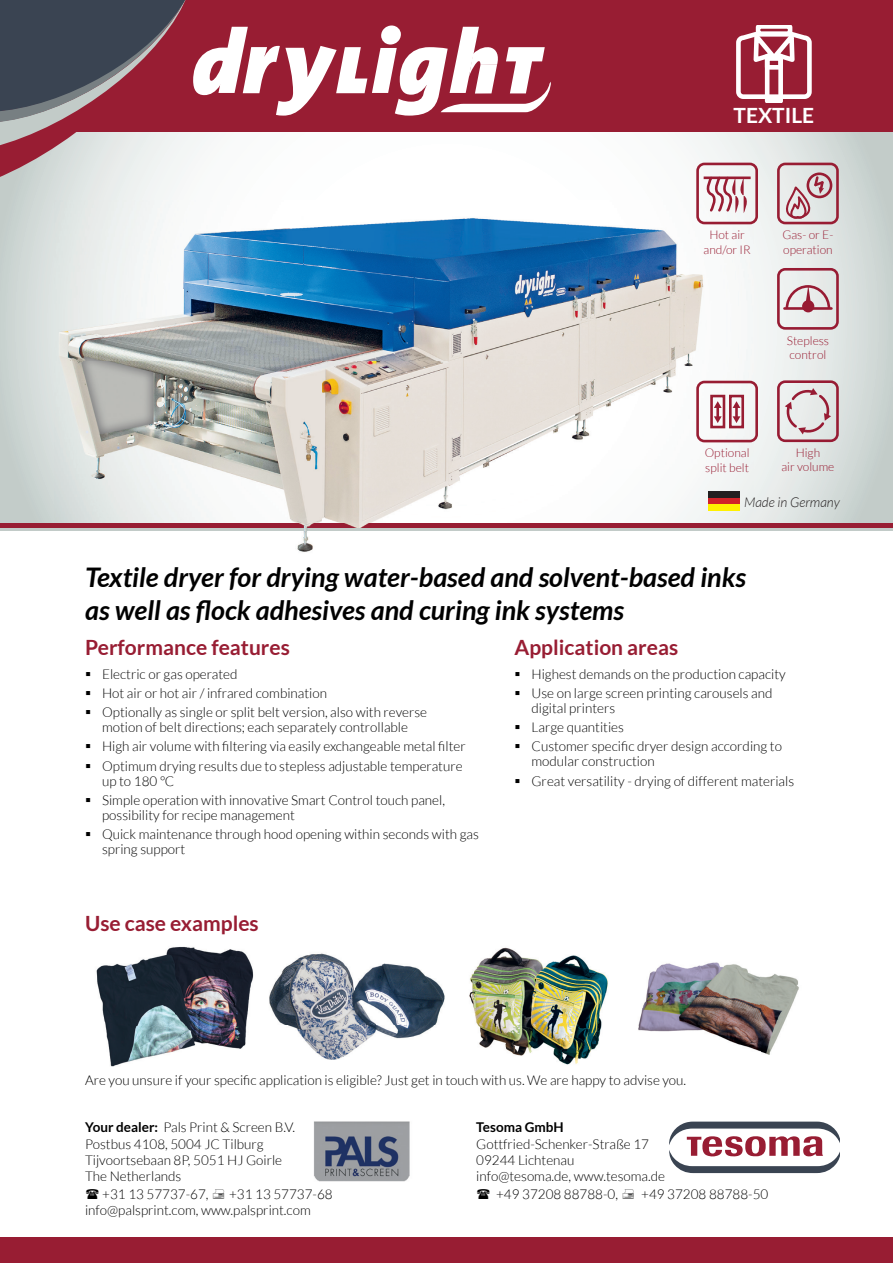
<style>
.page{position:relative;width:893px;height:1263px;background:#fff}
.page>*{position:absolute;margin:0;border:0;box-sizing:border-box;transform-origin:0 0}
.t1{font:italic 700 27px/32.4px "Lato";color:#000}
.t2{font:700 21px "Lato";color:#981d33}
.t3{font:700 21px "Lato";color:#fff}
.t4{font:300 13.5px/15px "Lato";color:#000}
.t5{font:italic 300 13.5px "Lato";color:#231f20}
.t6{font:700 13.5px "Lato";color:#000}
.t7{font:300 12px/14.4px "Lato";color:#981d33}
.s1{font-weight:700}
</style>
<div class="page">
<div style="left:0;top:1237px;width:893px;height:26px;background:#981d33"></div>
<svg style="left:0;top:132px;width:893px;height:391px"></svg>
<svg style="left:0;top:527px;width:893px;height:3px"></svg>
<hr style="left:0;top:523px;width:893px;height:4px;background:#981d33">
<div style="left:0;top:0;width:893px;height:132px;background:#981d33"></div>
<img style="left:54px;top:200px;width:699px;height:352px">
<div style="left:696px;top:163px;width:62px;height:61px;border:3px solid #981d33;border-radius:7px"></div>
<svg style="left:700px;top:175px;width:51px;height:38px"></svg>
<hr style="left:704px;top:176px;width:47px;height:3px;background:#981d33">
<div style="left:777px;top:380px;width:62px;height:62px;border:3px solid #971b33;border-radius:7px"></div>
<svg style="left:785px;top:388px;width:46px;height:46px;background:#dac9cc"></svg>
<div style="left:777px;top:268px;width:62px;height:62px;border:3px solid #971b33;border-radius:7px"></div>
<svg style="left:784px;top:284px;width:48px;height:28px"></svg>
<div style="left:777px;top:163px;width:62px;height:61px;border:3px solid #981d33;border-radius:7px"></div>
<div style="left:807px;top:172px;width:25px;height:26px;border:3px solid #981d33;border-radius:50%"></div>
<svg style="left:784px;top:174px;width:42px;height:46px;background:#d1b8bc"></svg>
<div style="left:708px;top:492px;width:31px;height:6px;background:#231f20"></div>
<div style="left:708px;top:498px;width:31px;height:7px;background:#d1232a"></div>
<div style="left:708px;top:504px;width:31px;height:7px;background:#fff101"></div>
<div style="left:736px;top:35px;width:76px;height:64px;border:5px solid #fff;border-radius:5px"></div>
<svg style="left:751px;top:25px;width:46px;height:77px"></svg>
<div style="left:696px;top:381px;width:62px;height:61px;border:3px solid #981d33;border-radius:7px"></div>
<svg style="left:714px;top:401px;width:7px;height:22px"></svg>
<div style="left:710px;top:395px;width:15px;height:33px;border:3px solid #981d33"></div>
<div style="left:729px;top:395px;width:15px;height:33px;border:3px solid #981d33"></div>
<svg style="left:733px;top:401px;width:7px;height:22px"></svg>
<svg style="left:0;top:0;width:551px;height:181px"></svg>
<img style="left:96px;top:946px;width:158px;height:121px">
<img style="left:269px;top:953px;width:176px;height:107px">
<img style="left:469px;top:947px;width:139px;height:118px">
<img style="left:638px;top:962px;width:161px;height:93px">
<svg style="left:670px;top:1121px;width:170px;height:52px"></svg>
<img style="left:314px;top:1121px;width:96px;height:61px">
<h2 class="t3" style="left:733px;top:104px;width:82px">TEXTILE</h2>
<p class="t7" style="left:703px;top:228px;width:49px;text-align:center">Hot air and/or IR</p>
<p class="t7" style="left:782px;top:228px;width:52px">Gas- or E&shy;operation</p>
<p class="t7" style="left:787px;top:333px;width:44px">Stepless control</p>
<p class="t7" style="left:705px;top:446px;width:46px">Optional split belt</p>
<p class="t7" style="left:781px;top:446px;width:55px;text-align:center">High<br>air volume</p>
<p class="t5" style="left:744px;top:495px;width:97px">Made in Germany</p>
<h1 class="t1" style="left:85px;top:562px;width:663px">Textile dryer for drying water-based and solvent-based inks as well as flock adhesives and curing ink systems</h1>
<h2 class="t2" style="left:85px;top:635px;width:206px">Performance features</h2>
<h2 class="t2" style="left:514px;top:635px;width:165px">Application areas</h2>
<p class="t4" style="left:85px;top:666px;width:154px">▪ Electric or gas operated</p>
<p class="t4" style="left:85px;top:685px;width:244px">▪ Hot air or hot air / infrared combination</p>
<p class="t4" style="left:85px;top:705px;width:344px;text-align:center">▪ Optionally as single or split belt version, also with reverse motion of belt directions; each separately controllable</p>
<p class="t4" style="left:85px;top:739px;width:382px">▪ High air volume with filtering via easily exchangeable metal filter</p>
<p class="t4" style="left:102px;top:758px;width:362px;text-indent:-17px">▪ Optimum drying results due to stepless adjustable temperature up to 180 °C</p>
<p class="t4" style="left:102px;top:792px;width:344px;text-indent:-17px">▪ Simple operation with innovative Smart Control touch panel, possibility for recipe management</p>
<p class="t4" style="left:102px;top:827px;width:378px;text-indent:-17px">▪ Quick maintenance through hood opening within seconds with gas spring support</p>
<h2 class="t2" style="left:85px;top:911px;width:175px">Use case examples</h2>
<p class="t4" style="left:514px;top:666px;width:273px">▪ Highest demands on the production capacity</p>
<p class="t4" style="left:531px;top:685px;width:242px;text-indent:-17px">▪ Use on large screen printing carousels and digital printers</p>
<p class="t4" style="left:514px;top:720px;width:111px">▪ Large quantities</p>
<p class="t4" style="left:531px;top:739px;width:252px;text-indent:-17px">▪ Customer specific dryer design according to modular construction</p>
<p class="t4" style="left:514px;top:773px;width:281px">▪ Great versatility - drying of different materials</p>
<p class="t4" style="left:85px;top:1072px;width:603px">Are you unsure if your specific application is eligible? Just get in touch with us. We are happy to advise you.</p>
<p class="t4" style="left:85px;top:1119px;width:211px;line-height:16.2px"><span class="s1">Your dealer:</span> Pals Print &amp; Screen B.V.<br>Postbus 4108, 5004 JC Tilburg<br>Tijvoortsebaan 8P, 5051 HJ Goirle<br>The Netherlands</p>
<p class="t4" style="left:102px;top:1187px;width:108px">+31 13 57737-67,</p>
<p class="t4" style="left:85px;top:1186px;width:249px;line-height:16.2px;text-indent:144px">+31 13 57737-68 info@palsprint.com, www.palsprint.com</p>
<p class="t6" style="left:476px;top:1120px;width:89px">Tesoma GmbH</p>
<p class="t4" style="left:476px;top:1136px;width:190px;line-height:16.2px">Gottfried-Schenker-Straße 17<br>09244 Lichtenau info@tesoma.de, www.tesoma.de</p>
<p class="t4" style="left:496px;top:1187px;width:123px">+49 37208 88788-0,</p>
<p class="t4" style="left:641px;top:1187px;width:129px">+49 37208 88788-50</p>
</div>
